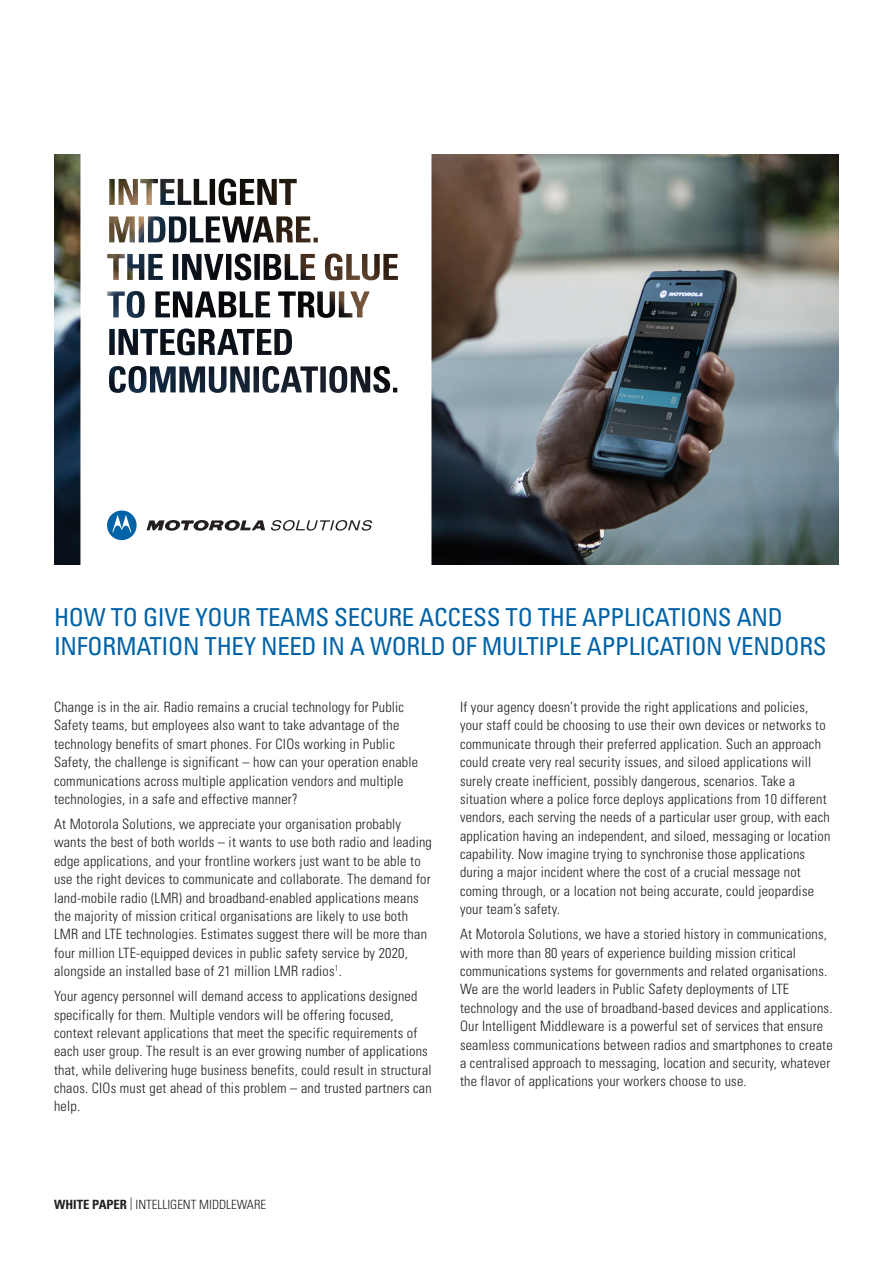
<style>
.page{position:relative;width:893px;height:1263px;background:#fff}
.page>*{position:absolute;margin:0;border:0;box-sizing:border-box;transform-origin:0 0}
.t1{font:condensed 24.75px/29.7px "Univers";letter-spacing:-.01em;color:#0163a7}
.t2{font:300 condensed 14.25px/18.3px "Univers";letter-spacing:.015em;color:#231f20}
.t3{font:300 condensed 12.75px "Univers";color:#231f20}
.s1{font-weight:700}
</style>
<div class="page">
<img style="left:54px;top:155px;width:785px;height:409px">
<svg style="left:80px;top:154px;width:351px;height:411px"></svg>
<svg style="left:147px;top:520px;width:118px;height:11px"></svg>
<svg style="left:107px;top:510px;width:30px;height:30px"></svg>
<svg style="left:271px;top:520px;width:101px;height:11px"></svg>
<p class="t1" style="left:54px;top:602px;width:774px">HOW TO GIVE YOUR TEAMS SECURE ACCESS TO THE APPLICATIONS AND<br>INFORMATION THEY NEED IN A WORLD OF MULTIPLE APPLICATION VENDORS</p>
<p class="t2" style="left:54px;top:698px;width:366px">Change is in the air. Radio remains a crucial technology for Public Safety teams, but employees also want to take advantage of the technology benefits of smart phones. For CIOs working in Public Safety, the challenge is significant – how can your operation enable communications across multiple application vendors and multiple technologies, in a safe and effective manner?</p>
<p class="t2" style="left:54px;top:815px;width:379px">At Motorola Solutions, we appreciate your organisation probably wants the best of both worlds – it wants to use both radio and leading edge applications, and your frontline workers just want to be able to use the right devices to communicate and collaborate. The demand for land-mobile radio (LMR) and broadband-enabled applications means the majority of mission critical organisations are likely to use both LMR and LTE technologies. Estimates suggest there will be more than four million LTE-equipped devices in public safety service by 2020, alongside an installed base of 21 million LMR radios<sup>1</sup>.</p>
<p class="t2" style="left:54px;top:987px;width:379px">Your agency personnel will demand access to applications designed specifically for them. Multiple vendors will be offering focused, context relevant applications that meet the specific requirements of each user group. The result is an ever growing number of applications that, while delivering huge business benefits, could result in structural chaos. CIOs must get ahead of this problem – and trusted partners can help.</p>
<p class="t2" style="left:460px;top:698px;width:372px">If your agency doesn’t provide the right applications and policies, your staff could be choosing to use their own devices or networks to communicate through their preferred application. Such an approach could create very real security issues, and siloed applications will surely create inefficient, possibly dangerous, scenarios. Take a situation where a police force deploys applications from 10 different vendors, each serving the needs of a particular user group, with each application having an independent, and siloed, messaging or location capability. Now imagine trying to synchronise those applications during a major incident where the cost of a crucial message not coming through, or a location not being accurate, could jeopardise your team’s safety.</p>
<p class="t2" style="left:460px;top:925px;width:374px">At Motorola Solutions, we have a storied history in communications, with more than 80 years of experience building mission critical communications systems for governments and related organisations.<br>We are the world leaders in Public Safety deployments of LTE technology and the use of broadband-based devices and applications.<br>Our Intelligent Middleware is a powerful set of services that ensure seamless communications between radios and smartphones to create a centralised approach to messaging, location and security, whatever the flavor of applications your workers choose to use.</p>
<p class="t3" style="left:54px;top:1197px;width:214px"><span class="s1">WHITE PAPER</span> | INTELLIGENT MIDDLEWARE</p>
</div>
